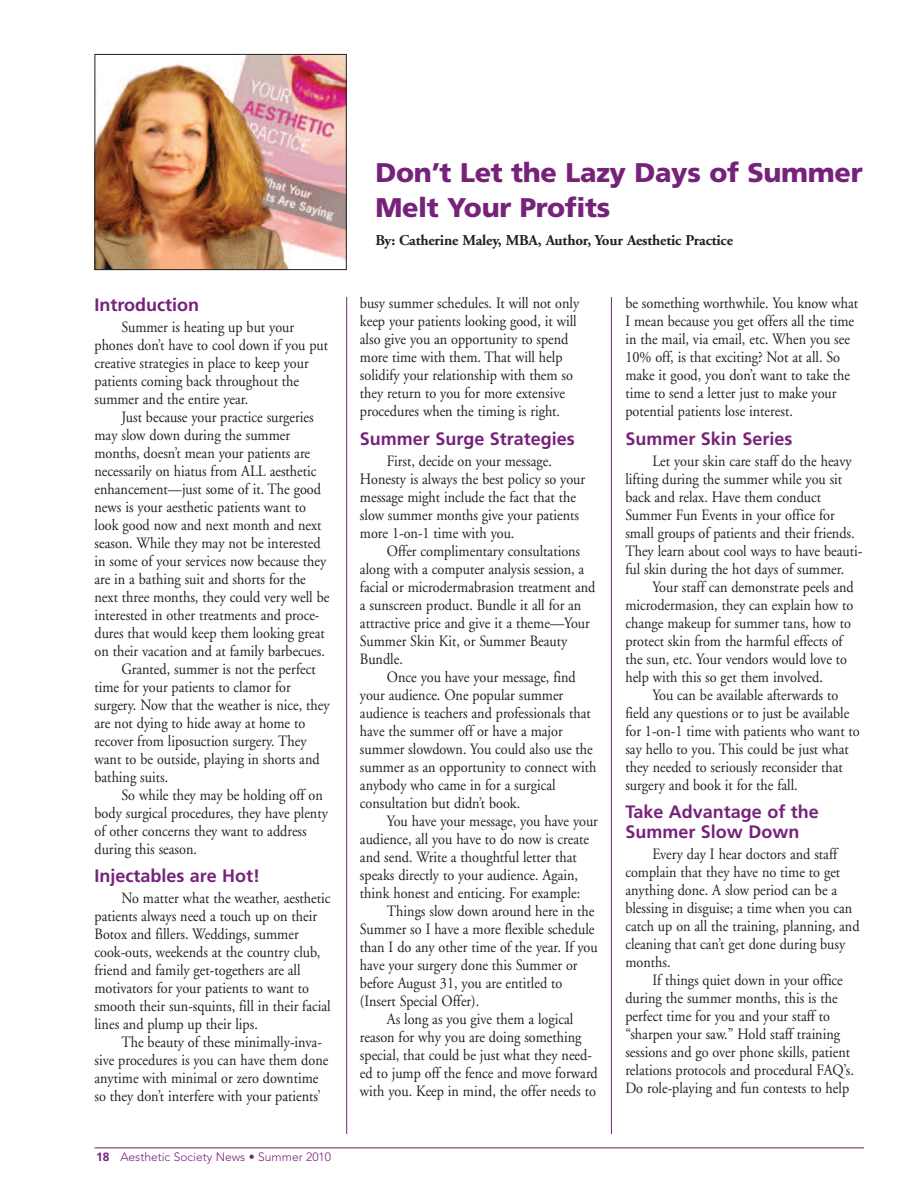
<style>
.page{position:relative;width:918px;height:1188px;background:#fff}
.page>*{position:absolute;margin:0;border:0;box-sizing:border-box;transform-origin:0 0}
.t1{font:900 27px/34.5px "Frutiger";letter-spacing:-.01em;color:#77227a}
.t2{font:700 18px/19.5px "Frutiger";color:#77227a}
.t3{font:15.75px/18px "Adobe Garamond";color:#231f20;scale:.9 1}
.t4{font:700 15px "Adobe Garamond";letter-spacing:-.01em;color:#231f20}
.t5{font:300 12px "Avenir";color:#77227a}
.s1{font-family:"Frutiger";font-weight:700}
</style>
<div class="page">
<hr style="left:94px;top:1148px;width:770px;height:1px;background:#841f3c">
<hr style="left:611px;top:297px;width:1px;height:837px;background:#77227a">
<hr style="left:346px;top:297px;width:1px;height:837px;background:#77227a">
<img style="left:96px;top:56px;width:249px;height:212px">
<div style="left:94px;top:54px;width:253px;height:216px;border:1px solid #231f20"></div>
<p class="t2" style="left:94px;top:296px;width:106px">Introduction</p>
<p class="t3" style="left:95px;top:319px;width:261px;text-indent:27px">Summer is heating up but your phones don’t have to cool down if you put creative strategies in place to keep your patients coming back throughout the summer and the entire year.</p>
<p class="t3" style="left:122px;top:409px;width:215px">Just because your practice surgeries</p>
<p class="t3" style="left:95px;top:427px;width:219px">may slow down during the summer</p>
<p class="t3" style="left:95px;top:445px;width:241px">months, doesn’t mean your patients are</p>
<p class="t3" style="left:95px;top:463px;width:248px">necessarily on hiatus from ALL aesthetic</p>
<p class="t3" style="left:95px;top:481px;width:253px">enhancement—just some of it. The good</p>
<p class="t3" style="left:95px;top:499px;width:236px">news is your aesthetic patients want to</p>
<p class="t3" style="left:95px;top:517px;width:254px">look good now and next month and next</p>
<p class="t3" style="left:95px;top:535px;width:253px">season. While they may not be interested</p>
<p class="t3" style="left:95px;top:553px;width:259px">in some of your services now because they</p>
<p class="t3" style="left:95px;top:571px;width:236px">are in a bathing suit and shorts for the</p>
<p class="t3" style="left:95px;top:589px;width:262px">next three months, they could very well be</p>
<p class="t3" style="left:95px;top:607px;width:252px">interested in other treatments and proce-</p>
<p class="t3" style="left:95px;top:625px;width:257px">dures that would keep them looking great</p>
<p class="t3" style="left:95px;top:643px;width:258px">on their vacation and at family barbecues.</p>
<p class="t3" style="left:122px;top:661px;width:217px">Granted, summer is not the perfect</p>
<p class="t3" style="left:95px;top:679px;width:220px">time for your patients to clamor for</p>
<p class="t3" style="left:95px;top:697px;width:263px">surgery. Now that the weather is nice, they</p>
<p class="t3" style="left:95px;top:715px;width:236px">are not dying to hide away at home to</p>
<p class="t3" style="left:95px;top:733px;width:237px">recover from liposuction surgery. They</p>
<p class="t3" style="left:95px;top:751px;width:252px">want to be outside, playing in shorts and</p>
<p class="t3" style="left:95px;top:769px;width:83px">bathing suits.</p>
<p class="t3" style="left:122px;top:787px;width:225px">So while they may be holding off on</p>
<p class="t3" style="left:95px;top:805px;width:261px">body surgical procedures, they have plenty</p>
<p class="t3" style="left:95px;top:823px;width:237px">of other concerns they want to address</p>
<p class="t3" style="left:95px;top:841px;width:116px">during this season.</p>
<p class="t2" style="left:94px;top:867px;width:167px">Injectables are Hot!</p>
<p class="t3" style="left:95px;top:890px;width:264px;text-indent:27px">No matter what the weather, aesthetic patients always need a touch up on their Botox and fillers. Weddings, summer cook-outs, weekends at the country club, friend and family get-togethers are all motivators for your patients to want to smooth their sun-squints, fill in their facial lines and plump up their lips.</p>
<p class="t3" style="left:94px;top:1034px;width:261px;text-indent:27px">The beauty of these minimally-inva&shy;sive procedures is you can have them done anytime with minimal or zero downtime so they don’t interfere with your patients’</p>
<p class="t5" style="left:96px;top:1152px;width:237px"><span class="s1">18</span> Aesthetic Society News • Summer 2010</p>
<h1 class="t1" style="left:375px;top:158px;width:489px">Don’t Let the Lazy Days of Summer<br>Melt Your Profits</h1>
<p class="t4" style="left:375px;top:235px;width:359px">By: Catherine Maley, MBA, Author, Your Aesthetic Practice</p>
<p class="t3" style="left:360px;top:296px;width:245px">busy summer schedules. It will not only keep your patients looking good, it will also give you an opportunity to spend more time with them. That will help solidify your relationship with them so they return to you for more extensive procedures when the timing is right.</p>
<p class="t2" style="left:360px;top:430px;width:217px">Summer Surge Strategies</p>
<p class="t3" style="left:360px;top:453px;width:252px;text-indent:27px">First, decide on your message.<br>Honesty is always the best policy so your message might include the fact that the slow summer months give your patients more 1-on-1 time with you.</p>
<p class="t3" style="left:360px;top:543px;width:263px;text-indent:27px">Offer complimentary consultations along with a computer analysis session, a facial or microdermabrasion treatment and a sunscreen product. Bundle it all for an attractive price and give it a theme—Your Summer Skin Kit, or Summer Beauty Bundle.</p>
<p class="t3" style="left:360px;top:669px;width:264px;text-indent:27px">Once you have your message, find your audience. One popular summer audience is teachers and professionals that have the summer off or have a major summer slowdown. You could also use the summer as an opportunity to connect with anybody who came in for a surgical consultation but didn’t book.</p>
<p class="t3" style="left:360px;top:813px;width:266px;text-indent:27px">You have your message, you have your audience, all you have to do now is create and send. Write a thoughtful letter that speaks directly to your audience. Again, think honest and enticing. For example:</p>
<p class="t3" style="left:387px;top:903px;width:232px">Things slow down around here in the</p>
<p class="t3" style="left:360px;top:921px;width:262px">Summer so I have a more flexible schedule</p>
<p class="t3" style="left:360px;top:939px;width:266px">than I do any other time of the year. If you</p>
<p class="t3" style="left:360px;top:957px;width:243px">have your surgery done this Summer or</p>
<p class="t3" style="left:360px;top:975px;width:226px">before August 31, you are entitled to</p>
<p class="t3" style="left:360px;top:993px;width:134px">(Insert Special Offer).</p>
<p class="t3" style="left:387px;top:1011px;width:209px">As long as you give them a logical</p>
<p class="t3" style="left:360px;top:1029px;width:248px">reason for why you are doing something</p>
<p class="t3" style="left:360px;top:1047px;width:259px">special, that could be just what they need-</p>
<p class="t3" style="left:360px;top:1065px;width:266px">ed to jump off the fence and move forward</p>
<p class="t3" style="left:360px;top:1083px;width:264px">with you. Keep in mind, the offer needs to</p>
<p class="t3" style="left:625px;top:296px;width:260px">be something worthwhile. You know what I mean because you get offers all the time in the mail, via email, etc. When you see 10% off, is that exciting? Not at all. So make it good, you don’t want to take the time to send a letter just to make your potential patients lose interest.</p>
<p class="t2" style="left:625px;top:430px;width:169px">Summer Skin Series</p>
<p class="t3" style="left:625px;top:453px;width:265px;text-indent:27px">Let your skin care staff do the heavy lifting during the summer while you sit back and relax. Have them conduct Summer Fun Events in your office for small groups of patients and their friends.<br>They learn about cool ways to have beauti&shy;ful skin during the hot days of summer.</p>
<p class="t3" style="left:625px;top:579px;width:255px;text-indent:27px">Your staff can demonstrate peels and microdermasion, they can explain how to change makeup for summer tans, how to protect skin from the harmful effects of the sun, etc. Your vendors would love to help with this so get them involved.</p>
<p class="t3" style="left:625px;top:687px;width:262px;text-indent:27px">You can be available afterwards to field any questions or to just be available for 1-on-1 time with patients who want to say hello to you. This could be just what they needed to seriously reconsider that surgery and book it for the fall.</p>
<p class="t2" style="left:625px;top:804px;width:195px">Take Advantage of the<br>Summer Slow Down</p>
<p class="t3" style="left:625px;top:846px;width:262px;text-indent:27px">Every day I hear doctors and staff complain that they have no time to get anything done. A slow period can be a blessing in disguise; a time when you can catch up on all the training, planning, and cleaning that can’t get done during busy months.</p>
<p class="t3" style="left:625px;top:972px;width:255px;text-indent:27px">If things quiet down in your office during the summer months, this is the perfect time for you and your staff to “sharpen your saw.” Hold staff training sessions and go over phone skills, patient relations protocols and procedural FAQ’s.<br>Do role-playing and fun contests to help</p>
</div>
